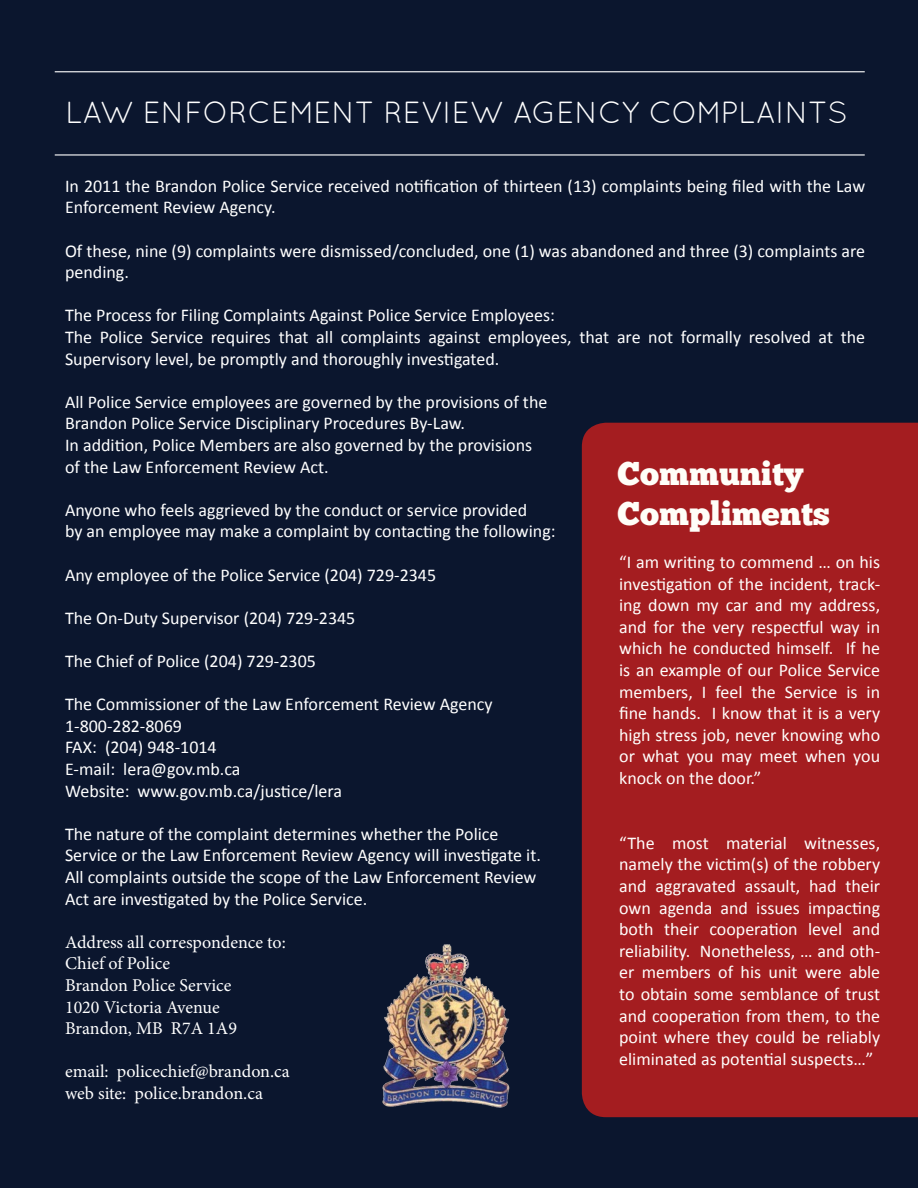
<style>
.page{position:relative;width:918px;height:1188px;background:#0b162e}
.page>*{position:absolute;margin:0;border:0;box-sizing:border-box;transform-origin:0 0}
.t1{font:33px/39.6px "Chunk Five";color:#fffef8}
.t2{font:30.6px "Quicksand";color:#fff}
.t3{font:18px/21.6px "Calibri";color:#fff}
.t4{font:18px/21.6px "Calibri";color:#fffefc;text-align:justify}
.t5{font:18px/21.6px "Minion Pro";color:#fff}
</style>
<div class="page">
<hr style="left:55px;top:71px;width:810px;height:1px;background:#fff">
<hr style="left:55px;top:154px;width:810px;height:2px;background:#fff">
<img style="left:382px;top:944px;width:128px;height:164px">
<div style="left:582px;top:423px;width:336px;height:694px;background:#a41d20"></div>
<h2 class="t2" style="left:65px;top:94px;width:784px">LAW ENFORCEMENT REVIEW AGENCY COMPLAINTS</h2>
<p class="t3" style="left:65px;top:175px;width:802px">In 2011 the Brandon Police Service received notification of thirteen (13) complaints being filed with the Law<br>Enforcement Review Agency.</p>
<p class="t3" style="left:65px;top:240px;width:802px">Of these, nine (9) complaints were dismissed/concluded, one (1) was abandoned and three (3) complaints are pending.</p>
<p class="t3" style="left:65px;top:305px;width:802px">The Process for Filing Complaints Against Police Service Employees:<br>The Police Service requires that all complaints against employees, that are not formally resolved at the<br>Supervisory level, be promptly and thoroughly investigated.</p>
<p class="t3" style="left:65px;top:391px;width:484px">All Police Service employees are governed by the provisions of the Brandon Police Service Disciplinary Procedures By-Law.<br>In addition, Police Members are also governed by the provisions of the Law Enforcement Review Act.</p>
<p class="t3" style="left:65px;top:499px;width:492px">Anyone who feels aggrieved by the conduct or service provided<br>by an employee may make a complaint by contacting the following:</p>
<p class="t3" style="left:65px;top:564px;width:373px">Any employee of the Police Service (204) 729-2345</p>
<p class="t3" style="left:65px;top:607px;width:292px">The On-Duty Supervisor (204) 729-2345</p>
<p class="t3" style="left:65px;top:650px;width:252px">The Chief of Police (204) 729-2305</p>
<p class="t3" style="left:65px;top:694px;width:429px">The Commissioner of the Law Enforcement Review Agency<br>1-800-282-8069<br>FAX: (204) 948-1014<br>E-mail: lera@gov.mb.ca<br>Website: www.gov.mb.ca/justice/lera</p>
<p class="t3" style="left:65px;top:823px;width:477px">The nature of the complaint determines whether the Police Service or the Law Enforcement Review Agency will investigate it.<br>All complaints outside the scope of the Law Enforcement Review Act are investigated by the Police Service.</p>
<p class="t5" style="left:65px;top:931px;width:222px">Address all correspondence to:<br>Chief of Police<br>Brandon Police Service<br>1020 Victoria Avenue<br>Brandon, MB R7A 1A9</p>
<p class="t5" style="left:65px;top:1061px;width:226px">email: policechief@brandon.ca web site: police.brandon.ca</p>
<h1 class="t1" style="left:618px;top:454px;width:214px">Community<br>Compliments</h1>
<p class="t4" style="left:619px;top:551px;width:263px">“I am writing to commend … on his investigation of the incident, track&shy;ing down my car and my address, and for the very respectful way in which he conducted himself. If he is an example of our Police Service members, I feel the Service is in fine hands. I know that it is a very high stress job, never knowing who or what you may meet when you knock on the door.”</p>
<p class="t4" style="left:619px;top:832px;width:263px">“The most material witnesses, namely the victim(s) of the robbery and aggravated assault, had their own agenda and issues impacting both their cooperation level and reliability. Nonetheless, … and oth&shy;er members of his unit were able to obtain some semblance of trust and cooperation from them, to the point where they could be reliably eliminated as potential suspects…”</p>
</div>
